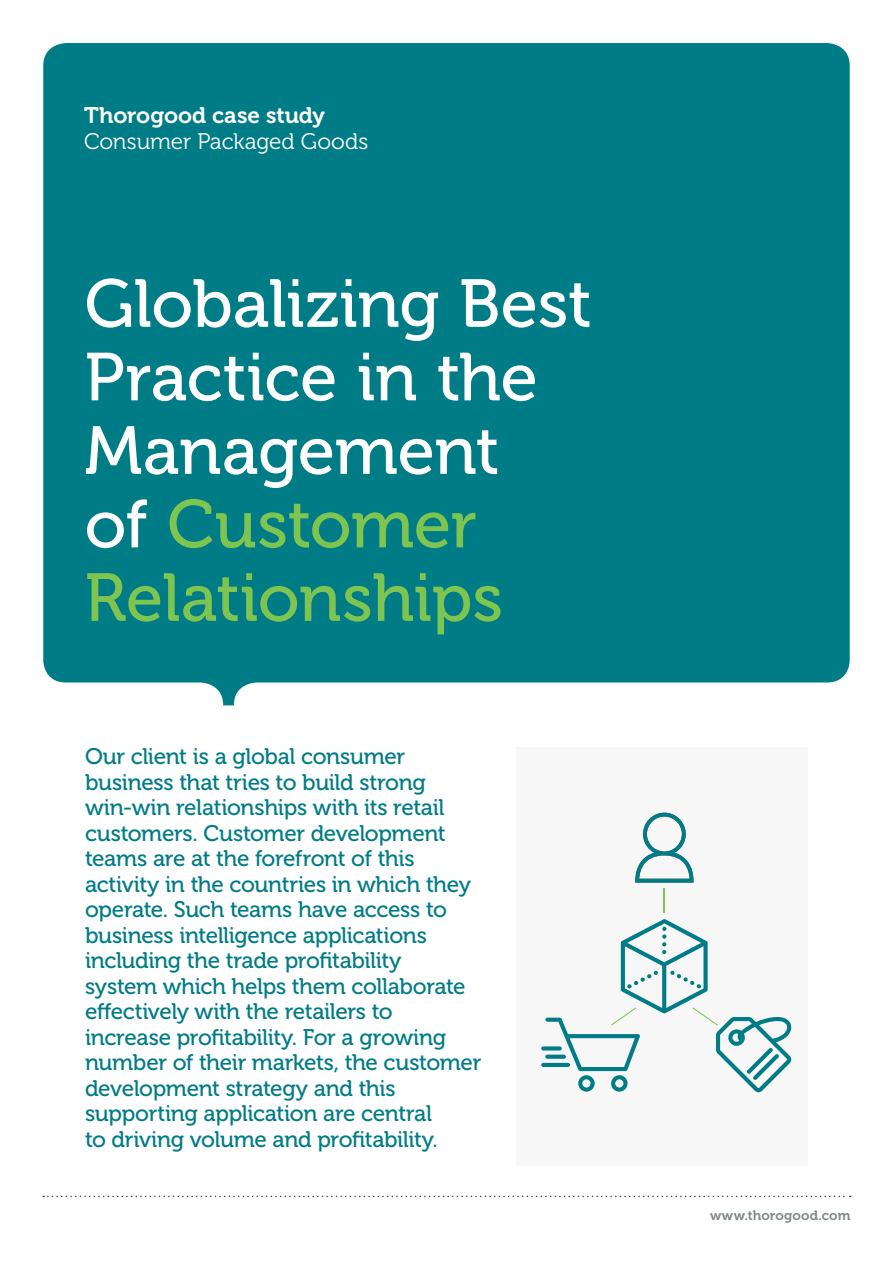
<style>
.page{position:relative;width:893px;height:1263px;background:#fff}
.page>*{position:absolute;margin:0;border:0;box-sizing:border-box;transform-origin:0 0}
.t1{font:67.5px/73.5px "Museo 500";letter-spacing:-.005em;color:#fff}
.t2{font:22.5px/25.5px "Museo 500";letter-spacing:-.02em;color:#007c86}
.t3{font:22.5px/25.5px "Museo 300";letter-spacing:-.005em;color:#fff}
.Text{font:13.5px "Museo 700";letter-spacing:.01em;color:#7f8982}
.s1{font-family:"Museo 700"}
.s2{color:#7ec451}
</style>
<div class="page">
<div style="left:43px;top:43px;width:807px;height:662px;background:#007c86"></div>
<svg style="left:43px;top:1196px;width:808px;height:1px"></svg>
<div style="left:516px;top:747px;width:292px;height:418px;background:#f7f7f8"></div>
<svg style="left:541px;top:1063px;width:29px;height:4px"></svg>
<svg style="left:541px;top:1046px;width:21px;height:4px"></svg>
<svg style="left:635px;top:813px;width:58px;height:69px"></svg>
<svg style="left:664px;top:888px;width:1px;height:24px"></svg>
<svg style="left:545px;top:919px;width:247px;height:173px"></svg>
<p class="t3" style="left:84px;top:103px;width:286px"><span class="s1">Thorogood case study<br></span>Consumer Packaged Goods</p>
<p class="t1" style="left:85px;top:268px;width:509px">Globalizing Best<br>Practice in the<br>Management<br>of <span class="s2">Customer<br>Relationships</span></p>
<p class="t2" style="left:85px;top:744px;width:398px">Our client is a global consumer business that tries to build strong win-win relationships with its retail customers. Customer development teams are at the forefront of this activity in the countries in which they operate. Such teams have access to business intelligence applications including the trade profitability<br>system which helps them collaborate effectively with the retailers to increase profitability. For a growing number of their markets, the customer development strategy and this supporting application are central<br>to driving volume and profitability.</p>
<p class="Text" style="left:710px;top:1208px;width:142px">www.thorogood.com</p>
</div>
